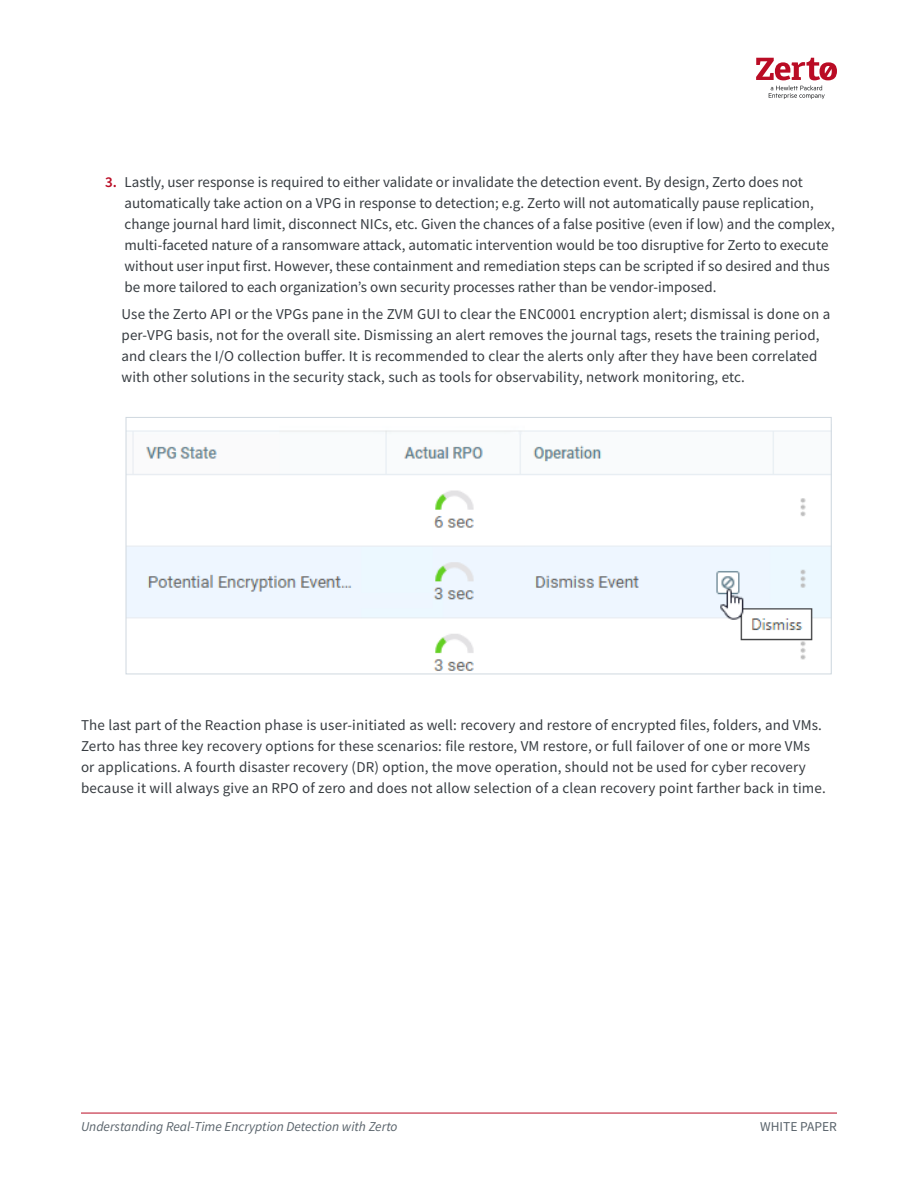
<style>
.page{position:relative;width:918px;height:1188px;background:#fff}
.page>*{position:absolute;margin:0;border:0;box-sizing:border-box;transform-origin:0 0}
.Body{font:15px/21px "Source Sans Pro";color:#373c41}
.Body_Indent{font:15px/21px "Source Sans Pro";letter-spacing:.01em;color:#373c41}
.t1{font:italic 13.5px "Source Sans Pro";color:#58626a}
.t2{font:13.5px "Source Sans Pro";color:#58626a}
.s1{font-weight:600;color:#ba0c25}
</style>
<div class="page">
<hr style="left:81px;top:1113px;width:756px;height:1px;background:#ba0c25">
<svg style="left:756px;top:58px;width:81px;height:41px"></svg>
<img style="left:128px;top:430px;width:702px;height:241px">
<div style="left:126px;top:417px;width:706px;height:257px;border:1px solid #cfd8df"></div>
<p class="Body" style="left:124px;top:171px;width:712px;text-indent:-20px"><span class="s1">3.</span> Lastly, user response is required to either validate or invalidate the detection event. By design, Zerto does not automatically take action on a VPG in response to detection; e.g. Zerto will not automatically pause replication, change journal hard limit, disconnect NICs, etc. Given the chances of a false positive (even if low) and the complex, multi-faceted nature of a ransomware attack, automatic intervention would be too disruptive for Zerto to execute without user input first. However, these containment and remediation steps can be scripted if so desired and thus be more tailored to each organization’s own security processes rather than be vendor-imposed.</p>
<p class="Body_Indent" style="left:122px;top:304px;width:710px">Use the Zerto API or the VPGs pane in the ZVM GUI to clear the ENC0001 encryption alert; dismissal is done on a per-VPG basis, not for the overall site. Dismissing an alert removes the journal tags, resets the training period, and clears the I/O collection buffer. It is recommended to clear the alerts only after they have been correlated with other solutions in the security stack, such as tools for observability, network monitoring, etc.</p>
<p class="Body" style="left:81px;top:715px;width:746px">The last part of the Reaction phase is user-initiated as well: recovery and restore of encrypted files, folders, and VMs.<br>Zerto has three key recovery options for these scenarios: file restore, VM restore, or full failover of one or more VMs or applications. A fourth disaster recovery (DR) option, the move operation, should not be used for cyber recovery because it will always give an RPO of zero and does not allow selection of a clean recovery point farther back in time.</p>
<p class="t1" style="left:81px;top:1118px;width:318px">Understanding Real-Time Encryption Detection with Zerto</p>
<p class="t2" style="left:760px;top:1118px;width:78px">WHITE PAPER</p>
</div>
